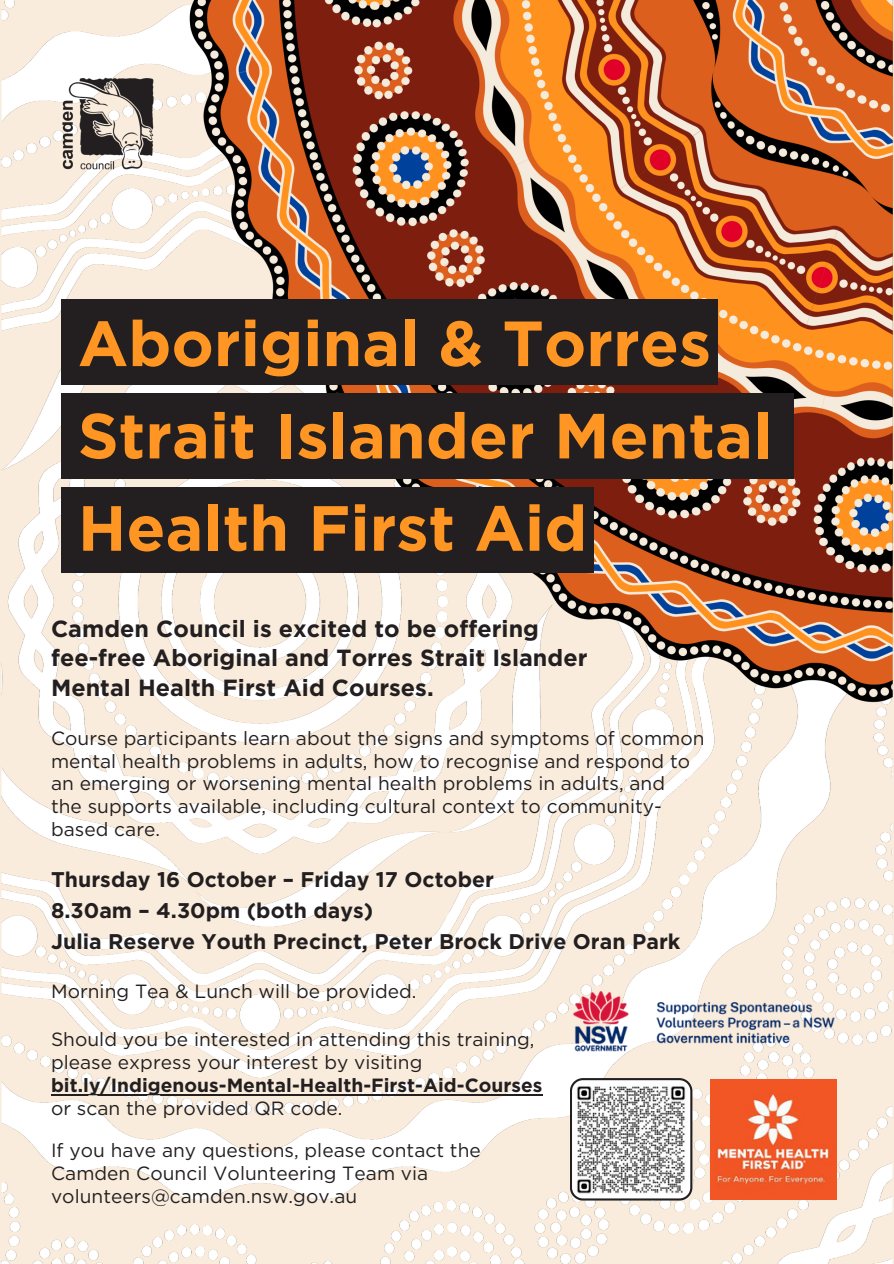
<style>
.page{position:relative;width:894px;height:1264px;background:#fff}
.page>*{position:absolute;margin:0;border:0;box-sizing:border-box;transform-origin:0 0}
.t1{font:700 63.6px/92.2px "Gotham";color:#ff9522}
.t2{font:700 23.4px/29.4px "Gotham";color:#231f20}
.t3{font:700 21.15px/31.2px "Gotham";color:#231f20}
.t4{font:19.05px/22.8px "Gotham";color:#231f20}
.t5{font:700 19.05px "Gotham";color:#231f20}
</style>
<div class="page">
<img style="left:0;top:0;width:893px;height:1263px">
<img style="left:710px;top:1079px;width:126px;height:120px">
<img style="left:555px;top:975px;width:315px;height:93px">
<img style="left:51px;top:68px;width:114px;height:111px">
<div style="left:62px;top:299px;width:655px;height:85px;background:#231f20"></div>
<div style="left:62px;top:393px;width:731px;height:85px;background:#231f20"></div>
<div style="left:62px;top:487px;width:531px;height:85px;background:#231f20"></div>
<svg style="left:569px;top:1078px;width:123px;height:122px"></svg>
<hr style="left:51px;top:1093px;width:491px;height:2px;background:#231f20">
<p class="t1" style="left:78px;top:297px;width:695px">Aboriginal &amp; Torres<br>Strait Islander Mental<br>Health First Aid</p>
<p class="t2" style="left:51px;top:613px;width:538px">Camden Council is excited to be offering fee-free Aboriginal and Torres Strait Islander<br>Mental Health First Aid Courses.</p>
<h1 class="t4" style="left:51px;top:726px;width:654px">Course participants learn about the signs and symptoms of common mental health problems in adults, how to recognise and respond to an emerging or worsening mental health problems in adults, and</h1>
<h2 class="t4" style="left:51px;top:795px;width:612px">the supports available, including cultural context to community&shy;based care.</h2>
<p class="t3" style="left:51px;top:863px;width:630px">Thursday 16 October – Friday 17 October<br>8.30am – 4.30pm (both days)<br>Julia Reserve Youth Precinct, Peter Brock Drive Oran Park</p>
<p class="t4" style="left:51px;top:980px;width:367px">Morning Tea &amp; Lunch will be provided.</p>
<h2 class="t4" style="left:51px;top:1028px;width:485px">Should you be interested in attending this training,</h2>
<p class="t4" style="left:51px;top:1051px;width:373px">please express your interest by visiting</p>
<p class="t5" style="left:51px;top:1073px;width:493px">bit.ly/Indigenous-Mental-Health-First-Aid-Courses</p>
<p class="t4" style="left:51px;top:1096px;width:293px">or scan the provided QR code.</p>
<p class="t4" style="left:51px;top:1139px;width:431px">If you have any questions, please contact the</p>
<p class="t4" style="left:51px;top:1162px;width:379px">Camden Council Volunteering Team via</p>
<p class="t4" style="left:51px;top:1184px;width:307px">volunteers@camden.nsw.gov.au</p>
</div>
